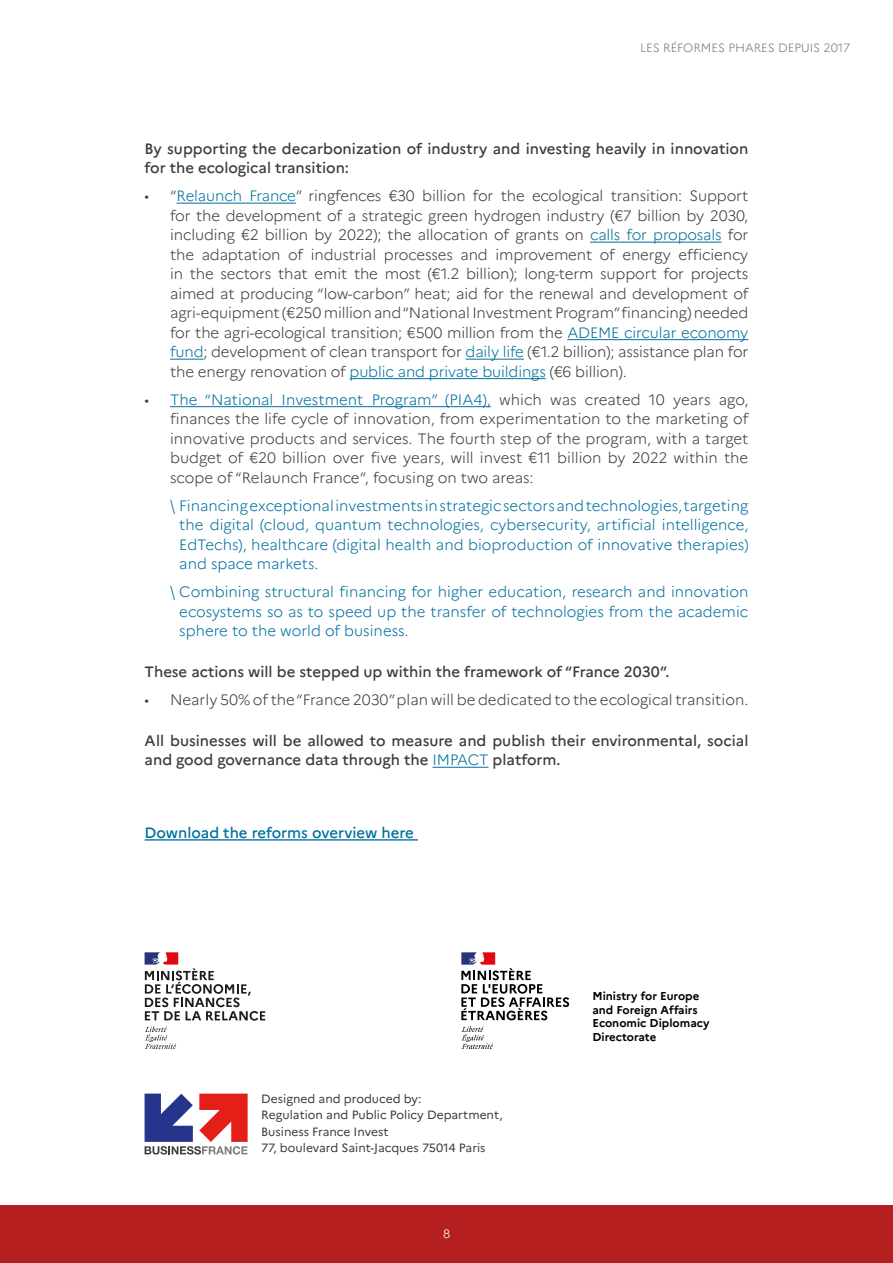
<style>
.page{position:relative;width:893px;height:1263px;background:#fff}
.page>*{position:absolute;margin:0;border:0;box-sizing:border-box;transform-origin:0 0}
.t1{font:300 15px/19.5px "Marianne";color:#3c3c3b;text-align:justify}
.t2{font:300 15px/19.5px "Marianne";color:#006f9e;text-align:justify}
.t3{font:500 15px/19.5px "Marianne";color:#3c3c3b}
.t4{font:500 15px "Marianne";color:#006f9e}
.t5{font:12px "Marianne";color:#3c3c3b}
.t6{font:300 12px "Marianne";color:#7c7b7b}
.t7{font:300 12px "Marianne";color:#fff}
.t8{font:700 11.4px/13.6px "Marianne";color:#000}
.s1{color:#006f9e}
.s2{font-weight:300;color:#006f9e}
</style>
<div class="page">
<div style="left:0;top:1205px;width:893px;height:58px;background:#b51f1f"></div>
<hr style="left:177px;top:203px;width:119px;height:1px;background:#006f9e">
<hr style="left:590px;top:242px;width:132px;height:1px;background:#006f9e">
<hr style="left:567px;top:339px;width:181px;height:1px;background:#006f9e">
<hr style="left:170px;top:359px;width:33px;height:1px;background:#006f9e">
<hr style="left:466px;top:359px;width:58px;height:1px;background:#006f9e">
<hr style="left:350px;top:378px;width:196px;height:1px;background:#006f9e">
<hr style="left:170px;top:406px;width:321px;height:1px;background:#006f9e">
<hr style="left:432px;top:767px;width:56px;height:1px;background:#006f9e">
<hr style="left:145px;top:839px;width:273px;height:1px;background:#006f9e">
<svg style="left:145px;top:952px;width:120px;height:97px"></svg>
<svg style="left:461px;top:1026px;width:32px;height:23px"></svg>
<svg style="left:461px;top:952px;width:108px;height:68px"></svg>
<svg style="left:145px;top:1093px;width:103px;height:61px"></svg>
<p class="t6" style="left:640px;top:40px;width:212px">LES RÉFORMES PHARES DEPUIS 2017</p>
<p class="t3" style="left:145px;top:139px;width:605px">By supporting the decarbonization of industry and investing heavily in innovation for the ecological transition:</p>
<p class="t1" style="left:170px;top:186px;width:580px;text-indent:-26px">• “<span class="s1">Relaunch France</span>” ringfences €30 billion for the ecological transition: Support for the development of a strategic green hydrogen industry (€7 billion by 2030, including €2 billion by 2022); the allocation of grants on <span class="s1">calls for proposals</span> for the adaptation of industrial processes and improvement of energy efficiency in the sectors that emit the most (€1.2 billion); long-term support for projects aimed at producing “low-carbon” heat; aid for the renewal and development of agri-equipment (€250 million and “National Investment Program” financing) needed for the agri-ecological transition; €500 million from the <span class="s1">ADEME circular economy fund</span>; development of clean transport for <span class="s1">daily life</span> (€1.2 billion); assistance plan for the energy renovation of <span class="s1">public and private buildings</span> (€6 billion).</p>
<p class="t1" style="left:170px;top:390px;width:580px;text-indent:-26px">• <span class="s1">The “National Investment Program” (PIA4),</span> which was created 10 years ago, finances the life cycle of innovation, from experimentation to the marketing of innovative products and services. The fourth step of the program, with a target budget of €20 billion over five years, will invest €11 billion by 2022 within the scope of “Relaunch France”, focusing on two areas:</p>
<p class="t2" style="left:179px;top:496px;width:571px;text-indent:-9px">\ Financing exceptional investments in strategic sectors and technologies, targeting the digital (cloud, quantum technologies, cybersecurity, artificial intelligence, EdTechs), healthcare (digital health and bioproduction of innovative therapies) and space markets.</p>
<p class="t2" style="left:179px;top:582px;width:571px;text-indent:-9px">\ Combining structural financing for higher education, research and innovation ecosystems so as to speed up the transfer of technologies from the academic sphere to the world of business.</p>
<p class="t3" style="left:145px;top:662px;width:527px">These actions will be stepped up within the framework of “France 2030”.</p>
<p class="t1" style="left:145px;top:690px;width:605px">• Nearly 50% of the “France 2030” plan will be dedicated to the ecological transition.</p>
<p class="t3" style="left:145px;top:731px;width:605px">All businesses will be allowed to measure and publish their environmental, social and good governance data through the <span class="s2">IMPACT</span> platform.</p>
<p class="t4" style="left:145px;top:823px;width:271px">Download the reforms overview here</p>
<p class="t5" style="left:261px;top:1091px;width:162px">Designed and produced by:</p>
<p class="t5" style="left:261px;top:1107px;width:243px">Regulation and Public Policy Department,</p>
<p class="t5" style="left:261px;top:1124px;width:129px">Business France Invest</p>
<p class="t5" style="left:261px;top:1140px;width:226px">77, boulevard Saint-Jacques 75014 Paris</p>
<p class="t7" style="left:443px;top:1226px;width:9px">8</p>
<p class="t8" style="left:592px;top:989px;width:108px">Ministry for Europe and Foreign Affairs</p>
<p class="t8" style="left:592px;top:1016px;width:119px">Economic Diplomacy</p>
<p class="t8" style="left:592px;top:1030px;width:65px">Directorate</p>
</div>
